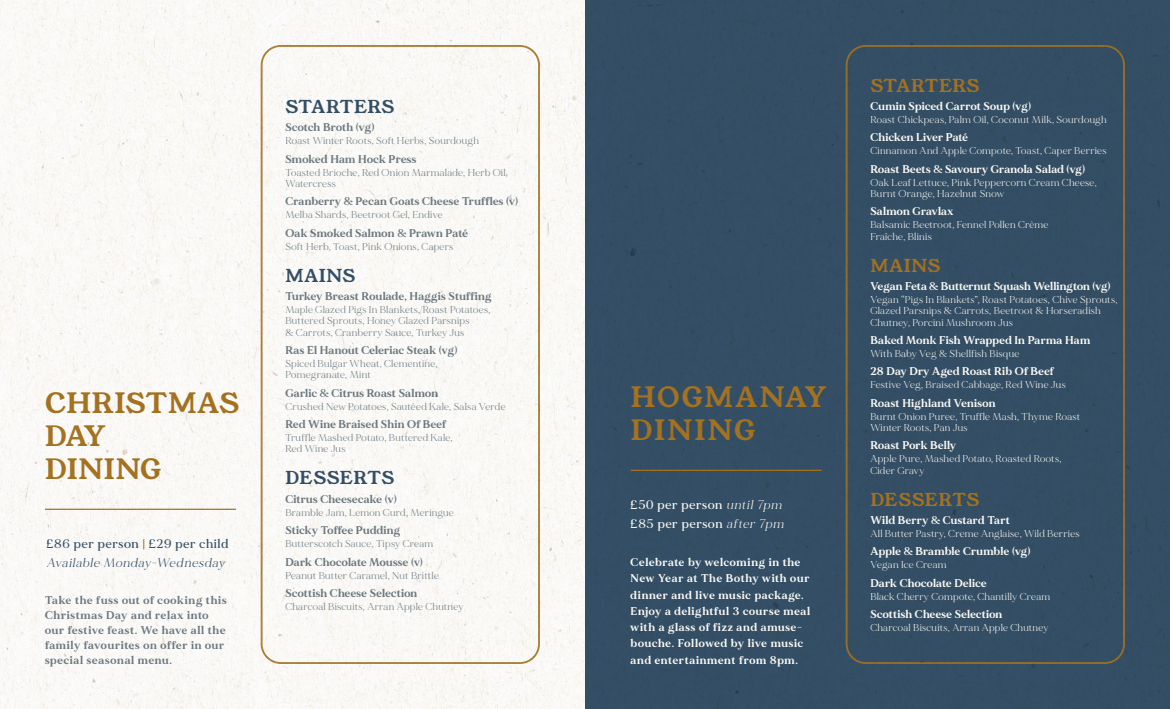
<style>
.page{position:relative;width:1170px;height:709px;background:#fff}
.page>*{position:absolute;margin:0;border:0;box-sizing:border-box;transform-origin:0 0}
.t1{font:27.5px/33px "Young Serif";letter-spacing:.03em;color:#a87521}
.t2{font:27.5px/33px "Young Serif";letter-spacing:.07em;color:#a87521}
.t3{font:17.5px "Young Serif";letter-spacing:.02em;color:#355169}
.t4{font:17.5px "Young Serif";letter-spacing:.02em;color:#a87521}
.t5{font:italic 12.5px/18.4px "MADE Mirage";color:#355169}
.t6{font:500 12.5px/18.4px "MADE Mirage";letter-spacing:.055em;color:#fff}
.t7{font:700 11.25px "MADE Mirage";letter-spacing:.03em;color:#6f7c84}
.t8{font:700 11.25px "MADE Mirage";letter-spacing:.03em;color:#fff}
.t9{font:700 11.25px/16.2px "MADE Mirage";letter-spacing:.06em;color:#fff}
.t10{font:700 11.25px/15px "MADE Mirage";letter-spacing:.06em;color:#6f7c84}
.t11{font:700 11.25px "MADE Mirage";letter-spacing:.005em;color:#fff}
.t12{font:10px/11.2px "MADE Mirage";letter-spacing:.025em;color:#fff}
.t13{font:10px/11.2px "MADE Mirage";letter-spacing:.025em;color:#6f7c84}
.s1{font-weight:500;font-style:normal}
.s2{font-weight:500;font-style:normal;color:#a87521}
.s3{font-weight:400;font-style:italic}
</style>
<div class="page">
<img style="left:0;top:0;width:1169px;height:709px">
<h1 class="t1" style="left:45px;top:387px;width:195px">CHRISTMAS<br>DAY<br>DINING</h1>
<p class="t5" style="left:46px;top:535px;width:183px"><span class="s1">£86 per person</span> <span class="s2">|</span> <span class="s1">£29 per child<br></span>Available Monday -Wednesday</p>
<p class="t10" style="left:45px;top:592px;width:183px">Take the fuss out of cooking this<br>Christmas Day and relax into our festive feast. We have all the family favourites on offer in our special seasonal menu.</p>
<h2 class="t3" style="left:285px;top:95px;width:110px">STARTERS</h2>
<p class="t7" style="left:285px;top:120px;width:90px">Scotch Broth (vg)</p>
<p class="t13" style="left:285px;top:135px;width:195px">Roast Winter Roots, Soft Herbs, Sourdough</p>
<p class="t7" style="left:285px;top:151px;width:132px">Smoked Ham Hock Press</p>
<p class="t13" style="left:285px;top:167px;width:224px">Toasted Brioche, Red Onion Marmalade, Herb Oil,<br>Watercress</p>
<p class="t7" style="left:285px;top:194px;width:234px">Cranberry &amp; Pecan Goats Cheese Truffles (v)</p>
<p class="t13" style="left:285px;top:209px;width:158px">Melba Shards, Beetroot Gel, Endive</p>
<p class="t7" style="left:285px;top:225px;width:184px">Oak Smoked Salmon &amp; Prawn Paté</p>
<p class="t13" style="left:285px;top:241px;width:169px">Soft Herb, Toast, Pink Onions, Capers</p>
<h2 class="t3" style="left:285px;top:263px;width:71px">MAINS</h2>
<p class="t7" style="left:285px;top:289px;width:207px">Turkey Breast Roulade, Haggis Stuffing</p>
<p class="t13" style="left:285px;top:304px;width:206px">Maple Glazed Pigs In Blankets, Roast Potatoes,<br>Buttered Sprouts, Honey Glazed Parsnips<br>&amp; Carrots, Cranberry Sauce, Turkey Jus</p>
<p class="t7" style="left:285px;top:343px;width:173px">Ras El Hanout Celeriac Steak (vg)</p>
<p class="t13" style="left:285px;top:358px;width:154px">Spiced Bulgar Wheat, Clementine,<br>Pomegranate, Mint</p>
<p class="t7" style="left:285px;top:385px;width:154px">Garlic &amp; Citrus Roast Salmon</p>
<p class="t13" style="left:285px;top:401px;width:221px">Crushed New Potatoes, Sautéed Kale, Salsa Verde</p>
<p class="t7" style="left:285px;top:417px;width:162px">Red Wine Braised Shin Of Beef</p>
<p class="t13" style="left:285px;top:432px;width:169px">Truffle Mashed Potato, Buttered Kale,<br>Red Wine Jus</p>
<h2 class="t3" style="left:285px;top:466px;width:110px">DESSERTS</h2>
<p class="t7" style="left:285px;top:491px;width:113px">Citrus Cheesecake (v)</p>
<p class="t13" style="left:285px;top:507px;width:170px">Bramble Jam, Lemon Curd, Meringue</p>
<p class="t7" style="left:285px;top:523px;width:116px">Sticky Toffee Pudding</p>
<p class="t13" style="left:285px;top:538px;width:149px">Butterscotch Sauce, Tipsy Cream</p>
<p class="t7" style="left:285px;top:554px;width:139px">Dark Chocolate Mousse (v)</p>
<p class="t13" style="left:285px;top:569px;width:155px">Peanut Butter Caramel, Nut Brittle</p>
<p class="t7" style="left:285px;top:585px;width:133px">Scottish Cheese Selection</p>
<p class="t13" style="left:285px;top:601px;width:179px">Charcoal Biscuits, Arran Apple Chutney</p>
<h1 class="t2" style="left:630px;top:381px;width:197px">HOGMANAY<br>DINING</h1>
<p class="t6" style="left:630px;top:496px;width:157px">£50 per person <span class="s3">until 7pm </span>£85 per person <span class="s3">after 7pm</span></p>
<p class="t9" style="left:630px;top:554px;width:181px">Celebrate by welcoming in the<br>New Year at The Bothy with our dinner and live music package.<br>Enjoy a delightful 3 course meal with a glass of fizz and amuse&shy;bouche. Followed by live music and entertainment from 8pm.</p>
<h2 class="t4" style="left:870px;top:73px;width:110px">STARTERS</h2>
<p class="t8" style="left:870px;top:99px;width:162px">Cumin Spiced Carrot Soup (vg)</p>
<p class="t12" style="left:870px;top:114px;width:238px">Roast Chickpeas, Palm Oil, Coconut Milk, Sourdough</p>
<p class="t8" style="left:870px;top:130px;width:99px">Chicken Liver Paté</p>
<p class="t12" style="left:870px;top:145px;width:238px">Cinnamon And Apple Compote, Toast, Caper Berries</p>
<p class="t8" style="left:870px;top:161px;width:216px">Roast Beets &amp; Savoury Granola Salad (vg)</p>
<p class="t12" style="left:870px;top:177px;width:228px">Oak Leaf Lettuce, Pink Peppercorn Cream Cheese,<br>Burnt Orange, Hazelnut Snow</p>
<p class="t8" style="left:870px;top:204px;width:85px">Salmon Gravlax</p>
<p class="t12" style="left:870px;top:219px;width:179px">Balsamic Beetroot, Fennel Pollen Crème<br>Fraîche, Blinis</p>
<h2 class="t4" style="left:870px;top:253px;width:71px">MAINS</h2>
<p class="t11" style="left:870px;top:279px;width:242px">Vegan Feta &amp; Butternut Squash Wellington (vg)</p>
<p class="t12" style="left:870px;top:294px;width:248px">Vegan “Pigs In Blankets”, Roast Potatoes, Chive Sprouts,<br>Glazed Parsnips &amp; Carrots, Beetroot &amp; Horseradish<br>Chutney, Porcini Mushroom Jus</p>
<p class="t8" style="left:870px;top:333px;width:221px">Baked Monk Fish Wrapped In Parma Ham</p>
<p class="t12" style="left:870px;top:348px;width:150px">With Baby Veg &amp; Shellfish Bisque</p>
<p class="t8" style="left:870px;top:364px;width:185px">28 Day Dry Aged Roast Rib Of Beef</p>
<p class="t12" style="left:870px;top:379px;width:197px">Festive Veg, Braised Cabbage, Red Wine Jus</p>
<p class="t8" style="left:870px;top:395px;width:126px">Roast Highland Venison</p>
<p class="t12" style="left:870px;top:411px;width:211px">Burnt Onion Puree, Truffle Mash, Thyme Roast<br>Winter Roots, Pan Jus</p>
<p class="t8" style="left:870px;top:438px;width:87px">Roast Pork Belly</p>
<p class="t12" style="left:870px;top:453px;width:192px">Apple Pure, Mashed Potato, Roasted Roots,<br>Cider Gravy</p>
<h2 class="t4" style="left:870px;top:487px;width:110px">DESSERTS</h2>
<p class="t8" style="left:870px;top:513px;width:141px">Wild Berry &amp; Custard Tart</p>
<p class="t12" style="left:870px;top:528px;width:211px">All Butter Pastry, Creme Anglaise, Wild Berries</p>
<p class="t8" style="left:870px;top:544px;width:162px">Apple &amp; Bramble Crumble (vg)</p>
<p class="t12" style="left:870px;top:559px;width:78px">Vegan Ice Cream</p>
<p class="t8" style="left:870px;top:575px;width:118px">Dark Chocolate Delice</p>
<p class="t12" style="left:870px;top:591px;width:181px">Black Cherry Compote, Chantilly Cream</p>
<p class="t8" style="left:870px;top:607px;width:133px">Scottish Cheese Selection</p>
<p class="t12" style="left:870px;top:622px;width:179px">Charcoal Biscuits, Arran Apple Chutney</p>
</div>
